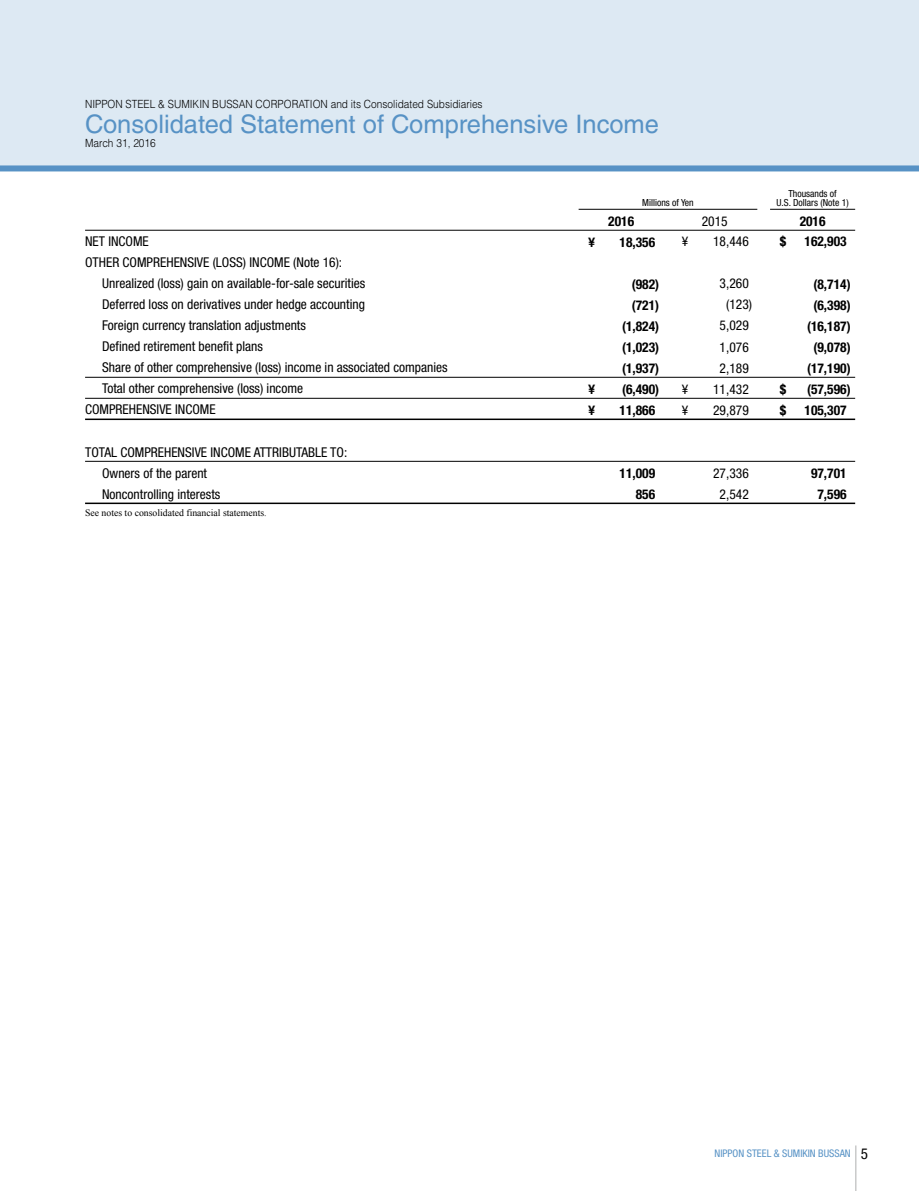
<style>
.page{position:relative;width:919px;height:1191px;background:#fff}
.page>*{position:absolute;margin:0;border:0;box-sizing:border-box;transform-origin:0 0}
.t1{font:25.5px "Helvetica LT Std";color:#5792c5}
.t2{font:condensed 13.5px/21px "Helvetica Neue";color:#000;text-align:center}
.t3{font:700 condensed 13.5px/21px "Helvetica Neue";color:#000;text-align:center}
.t4{font:300 11.25px "Helvetica LT Std";color:#000;scale:.9 1}
.t5{font:condensed 10.5px "Helvetica Neue";color:#5792c5}
.t6{font:condensed 9.75px/9.8px "Helvetica Neue";color:#000;text-align:center}
.t7{font:9.75px "Times New Roman";color:#000}
.s1{font-size:15px;color:#000}
</style>
<div class="page">
<hr style="left:854px;top:1145px;width:2px;height:46px;background:#c9caca">
<div style="left:0;top:0;width:918px;height:168px;background:#dde9f3"></div>
<div style="left:0;top:165px;width:918px;height:6px;background:#5792c5"></div>
<hr style="left:770px;top:209px;width:85px;height:1px;background:#000">
<hr style="left:85px;top:230px;width:770px;height:1px;background:#000">
<hr style="left:85px;top:398px;width:770px;height:1px;background:#000">
<hr style="left:85px;top:377px;width:770px;height:1px;background:#000">
<hr style="left:85px;top:418px;width:770px;height:2px;background:#000">
<hr style="left:85px;top:461px;width:770px;height:1px;background:#000">
<hr style="left:85px;top:502px;width:770px;height:2px;background:#000">
<hr style="left:578px;top:209px;width:179px;height:1px;background:#000">
<p class="t4" style="left:85px;top:97px;width:443px">NIPPON STEEL &amp; SUMIKIN BUSSAN CORPORATION and its Consolidated Subsidiaries</p>
<p class="t4" style="left:85px;top:136px;width:80px">March 31, 2016</p>
<h1 class="t1" style="left:85px;top:109px;width:575px">Consolidated Statement of Comprehensive Income</h1>
<p class="t6" style="left:642px;top:198px;width:53px">Millions of Yen</p>
<p class="t6" style="left:776px;top:188px;width:74px">Thousands of<br>U.S. Dollars (Note 1)</p>
<p class="t2" style="left:85px;top:231px;width:65px">NET INCOME</p>
<p class="t2" style="left:85px;top:252px;width:258px">OTHER COMPREHENSIVE (LOSS) INCOME (Note 16):</p>
<p class="t2" style="left:102px;top:273px;width:264px">Unrealized (loss) gain on available-for-sale securities</p>
<p class="t2" style="left:102px;top:294px;width:264px">Deferred loss on derivatives under hedge accounting</p>
<p class="t2" style="left:102px;top:315px;width:205px">Foreign currency translation adjustments</p>
<p class="t2" style="left:102px;top:336px;width:162px">Defined retirement benefit plans</p>
<p class="t2" style="left:102px;top:357px;width:347px">Share of other comprehensive (loss) income in associated companies</p>
<p class="t2" style="left:102px;top:378px;width:202px">Total other comprehensive (loss) income</p>
<p class="t2" style="left:85px;top:399px;width:132px">COMPREHENSIVE INCOME</p>
<p class="t2" style="left:102px;top:441px;width:247px;text-align:left;text-indent:-17px">TOTAL COMPREHENSIVE INCOME ATTRIBUTABLE TO:<br>Owners of the parent<br>Noncontrolling interests</p>
<p class="t7" style="left:85px;top:506px;width:183px">See notes to consolidated financial statements.</p>
<p class="t2" style="left:701px;top:210px;width:27px">2015</p>
<p class="t3" style="left:608px;top:210px;width:27px">2016</p>
<p class="t3" style="left:799px;top:210px;width:27px">2016</p>
<p class="t3" style="left:588px;top:231px;width:8px">¥</p>
<p class="t3" style="left:619px;top:231px;width:37px">18,356</p>
<p class="t3" style="left:622px;top:273px;width:39px;text-align:right">(982) (721) (1,824) (1,023) (1,937)</p>
<p class="t3" style="left:588px;top:378px;width:8px">¥</p>
<p class="t3" style="left:622px;top:378px;width:39px">(6,490)</p>
<p class="t3" style="left:588px;top:399px;width:8px">¥</p>
<p class="t3" style="left:619px;top:399px;width:37px">11,866</p>
<p class="t3" style="left:619px;top:462px;width:37px;text-align:right">11,009<br>856</p>
<p class="t2" style="left:682px;top:231px;width:8px">¥</p>
<p class="t2" style="left:713px;top:231px;width:37px">18,446</p>
<p class="t2" style="left:719px;top:273px;width:34px">3,260 (123)<br>5,029<br>1,076<br>2,189</p>
<p class="t2" style="left:682px;top:378px;width:8px">¥</p>
<p class="t2" style="left:713px;top:378px;width:37px">11,432</p>
<p class="t2" style="left:682px;top:399px;width:8px">¥</p>
<p class="t2" style="left:713px;top:399px;width:37px">29,879</p>
<p class="t2" style="left:713px;top:462px;width:37px">27,336<br>2,542</p>
<p class="t3" style="left:779px;top:231px;width:8px">$</p>
<p class="t3" style="left:804px;top:231px;width:44px">162,903</p>
<p class="t3" style="left:807px;top:273px;width:45px">(8,714) (6,398) (16,187) (9,078) (17,190)</p>
<p class="t3" style="left:779px;top:378px;width:8px">$</p>
<p class="t3" style="left:807px;top:378px;width:45px">(57,596)</p>
<p class="t3" style="left:779px;top:399px;width:8px">$</p>
<p class="t3" style="left:804px;top:399px;width:44px">105,307</p>
<p class="t3" style="left:811px;top:462px;width:37px">97,701<br>7,596</p>
<p class="t5" style="left:714px;top:1146px;width:155px">NIPPON STEEL &amp; SUMIKIN BUSSAN <span class="s1">5</span></p>
</div>
